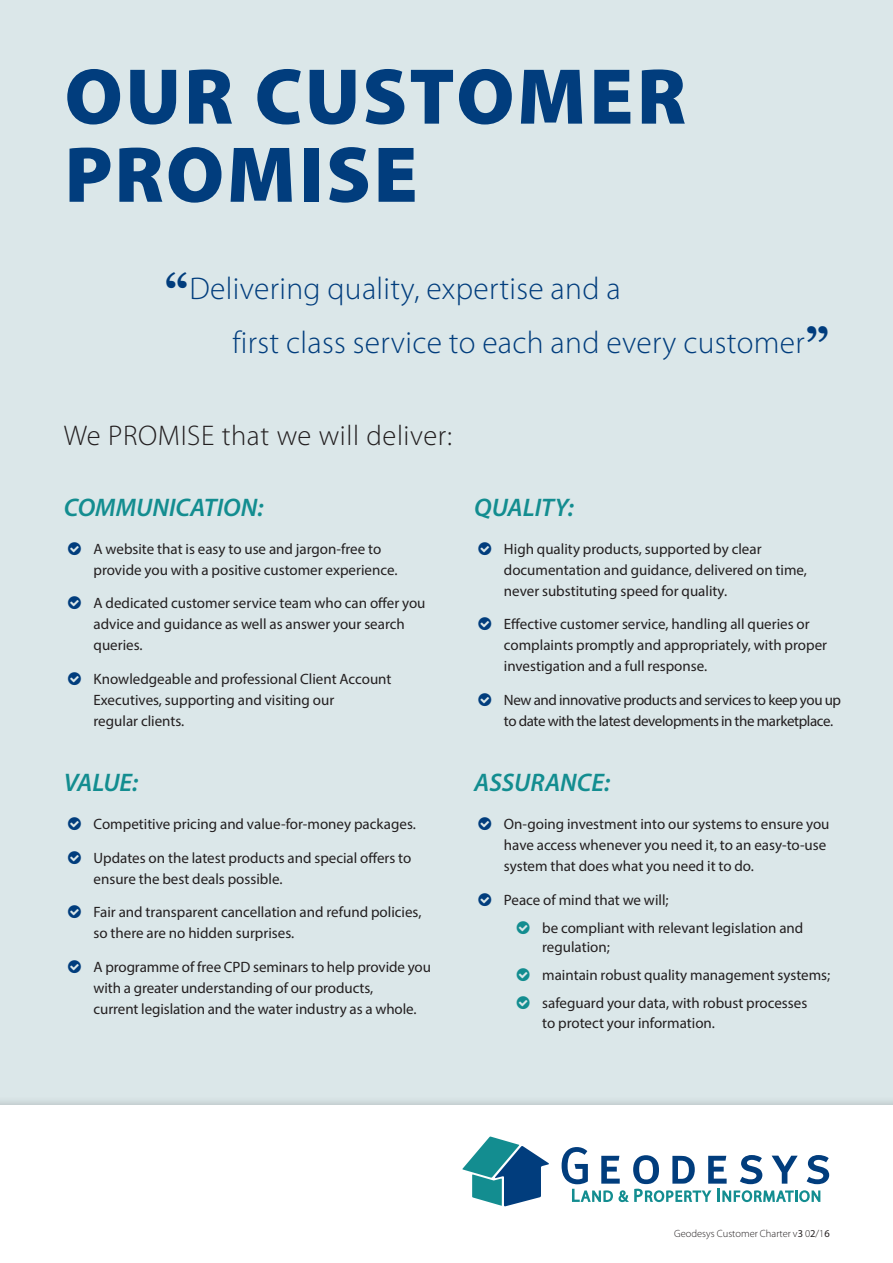
<style>
.page{position:relative;width:893px;height:1263px;background:#dbe7e9}
.page>*{position:absolute;margin:0;border:0;box-sizing:border-box;transform-origin:0 0}
.t1{font:900 79.8px/78.2px "Myriad Pro";letter-spacing:.03em;color:#013d7d}
.t2{font:300 31.5px/54px "Myriad Pro";letter-spacing:.01em;color:#013d7d}
.t3{font:300 28.5px "Myriad Pro";letter-spacing:.02em;color:#231f20}
.t4{font:italic 600 25.5px "Myriad Pro";color:#138d90}
.t5{font:15px/21px "Myriad Pro";color:#231f20}
.t6{font:15px/21px "Myriad Pro";letter-spacing:-.025em;color:#231f20}
.t7{font:300 10.5px "Myriad Pro";color:#231f20}
.s1{font-family:"Georgia";font-weight:700;font-size:46.5px}
.s2{font-weight:400}
</style>
<div class="page">
<div style="left:0;top:1095px;width:893px;height:168px;background:#231f20;opacity:.24"></div>
<div style="left:0;top:1105px;width:893px;height:158px;background:#fff"></div>
<svg style="left:462px;top:1136px;width:87px;height:70px"></svg>
<svg style="left:562px;top:1147px;width:267px;height:55px"></svg>
<h1 class="t1" style="left:65px;top:54px;width:623px">OUR CUSTOMER<br>PROMISE</h1>
<h2 class="t2" style="left:232px;top:261px;width:598px;text-indent:-68px"><span class="s1">“</span>Delivering quality, expertise and a<br>first class service to each and every customer<span class="s1">”</span></h2>
<h3 class="t3" style="left:64px;top:418px;width:390px">We PROMISE that we will deliver:</h3>
<h3 class="t4" style="left:64px;top:491px;width:201px">COMMUNICATION:</h3>
<p class="t5" style="left:94px;top:538px;width:305px">A website that is easy to use and jargon-free to provide you with a positive customer experience.</p>
<p class="t5" style="left:94px;top:592px;width:333px">A dedicated customer service team who can offer you advice and guidance as well as answer your search queries.</p>
<p class="t5" style="left:94px;top:668px;width:299px">Knowledgeable and professional Client Account<br>Executives, supporting and visiting our<br>regular clients.</p>
<h3 class="t4" style="left:64px;top:766px;width:76px">VALUE:</h3>
<p class="t5" style="left:94px;top:813px;width:324px">Competitive pricing and value-for-money packages.</p>
<p class="t5" style="left:94px;top:847px;width:319px">Updates on the latest products and special offers to ensure the best deals possible.</p>
<p class="t5" style="left:94px;top:902px;width:329px">Fair and transparent cancellation and refund policies, so there are no hidden surprises.</p>
<p class="t5" style="left:94px;top:956px;width:339px">A programme of free CPD seminars to help provide you with a greater understanding of our products,<br>current legislation and the water industry as a whole.</p>
<h3 class="t4" style="left:474px;top:491px;width:101px">QUALITY:</h3>
<p class="t5" style="left:504px;top:538px;width:305px">High quality products, supported by clear documentation and guidance, delivered on time, never substituting speed for quality.</p>
<p class="t5" style="left:504px;top:613px;width:325px">Effective customer service, handling all queries or complaints promptly and appropriately, with proper investigation and a full response.</p>
<p class="t6" style="left:504px;top:689px;width:339px">New and innovative products and services to keep you up to date with the latest developments in the marketplace.</p>
<h3 class="t4" style="left:474px;top:766px;width:137px">ASSURANCE:</h3>
<p class="t5" style="left:504px;top:813px;width:327px">On-going investment into our systems to ensure you have access whenever you need it, to an easy-to-use system that does what you need it to do.</p>
<p class="t5" style="left:542px;top:885px;width:263px;line-height:28px;text-indent:-38px">Peace of mind that we will;<br>be compliant with relevant legislation and</p>
<p class="t5" style="left:542px;top:933px;width:290px;line-height:28px">regulation;<br>maintain robust quality management systems; safeguard your data, with robust processes</p>
<p class="t5" style="left:542px;top:1012px;width:174px">to protect your information.</p>
<p class="t7" style="left:674px;top:1227px;width:157px">Geodesys Customer Charter v<span class="s2">3</span> 0<span class="s2">2</span>/1<span class="s2">6</span></p>
</div>
